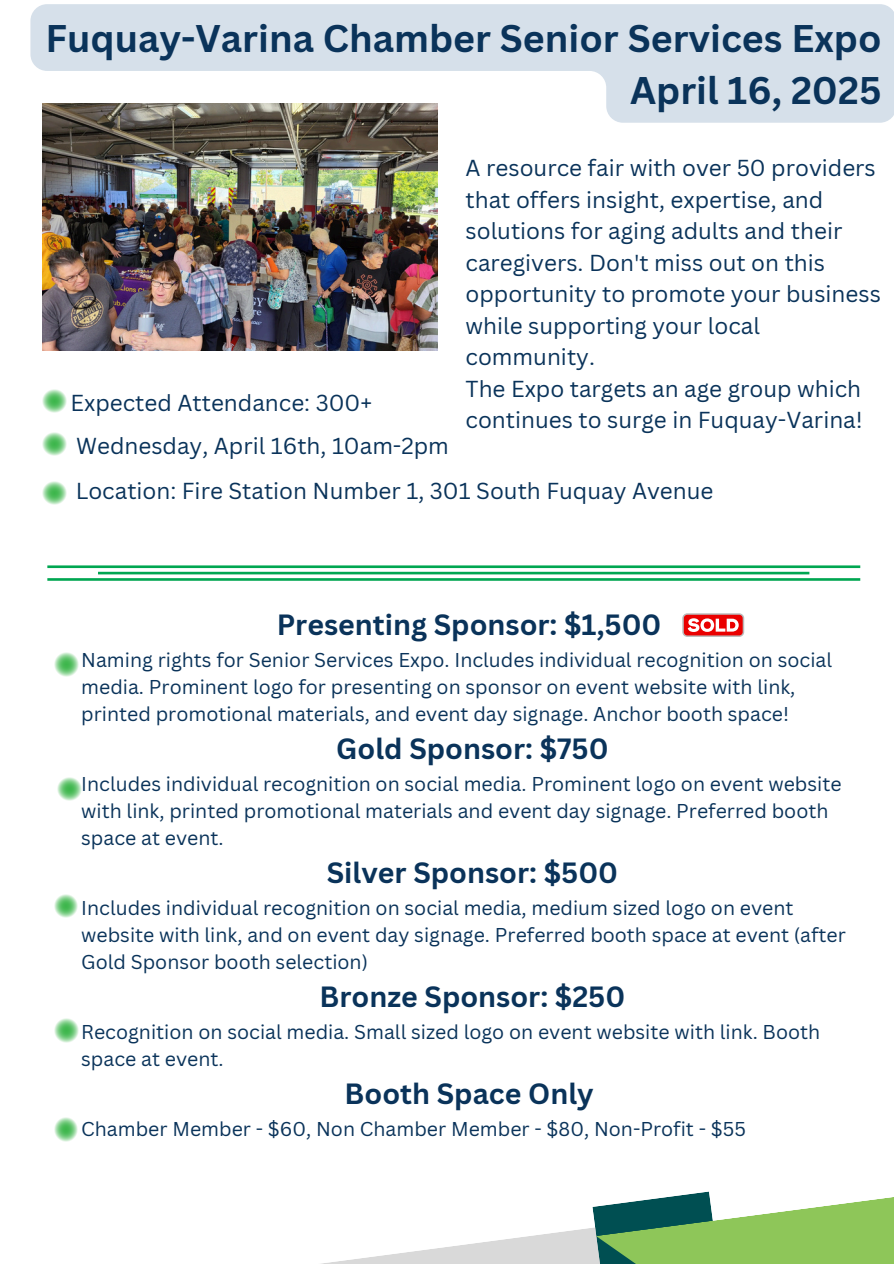
<style>
.page{position:relative;width:894px;height:1264px;background:#fff}
.page>*{position:absolute;margin:0;border:0;box-sizing:border-box;transform-origin:0 0}
.t1{font:700 37.5px/51.8px "Canva Sans";color:#0a335a;text-align:right}
.t2{font:700 28.5px "Canva Sans";color:#0a335a}
.t3{font:22.5px/31.5px "Canva Sans";color:#0a335a}
.t4{font:19.5px/27px "Canva Sans";color:#0a335a}
</style>
<div class="page">
<svg style="left:329px;top:1191px;width:564px;height:72px"></svg>
<svg style="left:30px;top:4px;width:863px;height:119px;fill:#d6e0ea"></svg>
<img style="left:43px;top:389px;width:23px;height:24px">
<img style="left:43px;top:432px;width:23px;height:24px">
<img style="left:43px;top:481px;width:23px;height:24px">
<hr style="left:98px;top:572px;width:711px;height:2px;background:#00a651">
<hr style="left:47px;top:565px;width:813px;height:3px;background:#00a651">
<hr style="left:47px;top:578px;width:813px;height:2px;background:#00a651">
<img style="left:54px;top:653px;width:24px;height:23px">
<img style="left:58px;top:777px;width:23px;height:23px">
<img style="left:54px;top:894px;width:24px;height:23px">
<img style="left:54px;top:1018px;width:24px;height:24px">
<img style="left:54px;top:1117px;width:24px;height:24px">
<img style="left:43px;top:104px;width:395px;height:246px">
<svg style="left:682px;top:613px;width:62px;height:24px"></svg>
<h1 class="t1" style="left:45px;top:12px;width:837px">Fuquay-Varina Chamber Senior Services Expo<br>April 16, 2025</h1>
<p class="t3" style="left:465px;top:152px;width:416px">A resource fair with over 50 providers that offers insight, expertise, and solutions for aging adults and their caregivers. Don't miss out on this opportunity to promote your business while supporting your local community.<br>The Expo targets an age group which continues to surge in Fuquay-Varina!</p>
<h3 class="t3" style="left:71px;top:386px;width:303px">Expected Attendance: 300+</h3>
<p class="t3" style="left:76px;top:429px;width:374px">Wednesday, April 16th, 10am-2pm</p>
<h3 class="t3" style="left:76px;top:474px;width:639px">Location: Fire Station Number 1, 301 South Fuquay Avenue</h3>
<p class="t2" style="left:276px;top:604px;width:386px">Presenting Sponsor: $1,500</p>
<h3 class="t4" style="left:81px;top:646px;width:752px">Naming rights for Senior Services Expo. Includes individual recognition on social media. Prominent logo for presenting on sponsor on event website with link, printed promotional materials, and event day signage. Anchor booth space!</h3>
<p class="t2" style="left:336px;top:728px;width:274px">Gold Sponsor: $750</p>
<p class="t4" style="left:81px;top:770px;width:761px">Includes individual recognition on social media. Prominent logo on event website with link, printed promotional materials and event day signage. Preferred booth space at event.</p>
<h3 class="t2" style="left:327px;top:852px;width:293px">Silver Sponsor: $500</h3>
<p class="t4" style="left:81px;top:894px;width:766px">Includes individual recognition on social media, medium sized logo on event website with link, and on event day signage. Preferred booth space at event (after<br>Gold Sponsor booth selection)</p>
<p class="t2" style="left:319px;top:976px;width:307px">Bronze Sponsor: $250</p>
<p class="t4" style="left:81px;top:1018px;width:740px">Recognition on social media. Small sized logo on event website with link. Booth space at event.</p>
<p class="t2" style="left:344px;top:1073px;width:250px">Booth Space Only</p>
<p class="t4" style="left:81px;top:1115px;width:666px">Chamber Member - $60, Non Chamber Member - $80, Non-Profit - $55</p>
</div>
